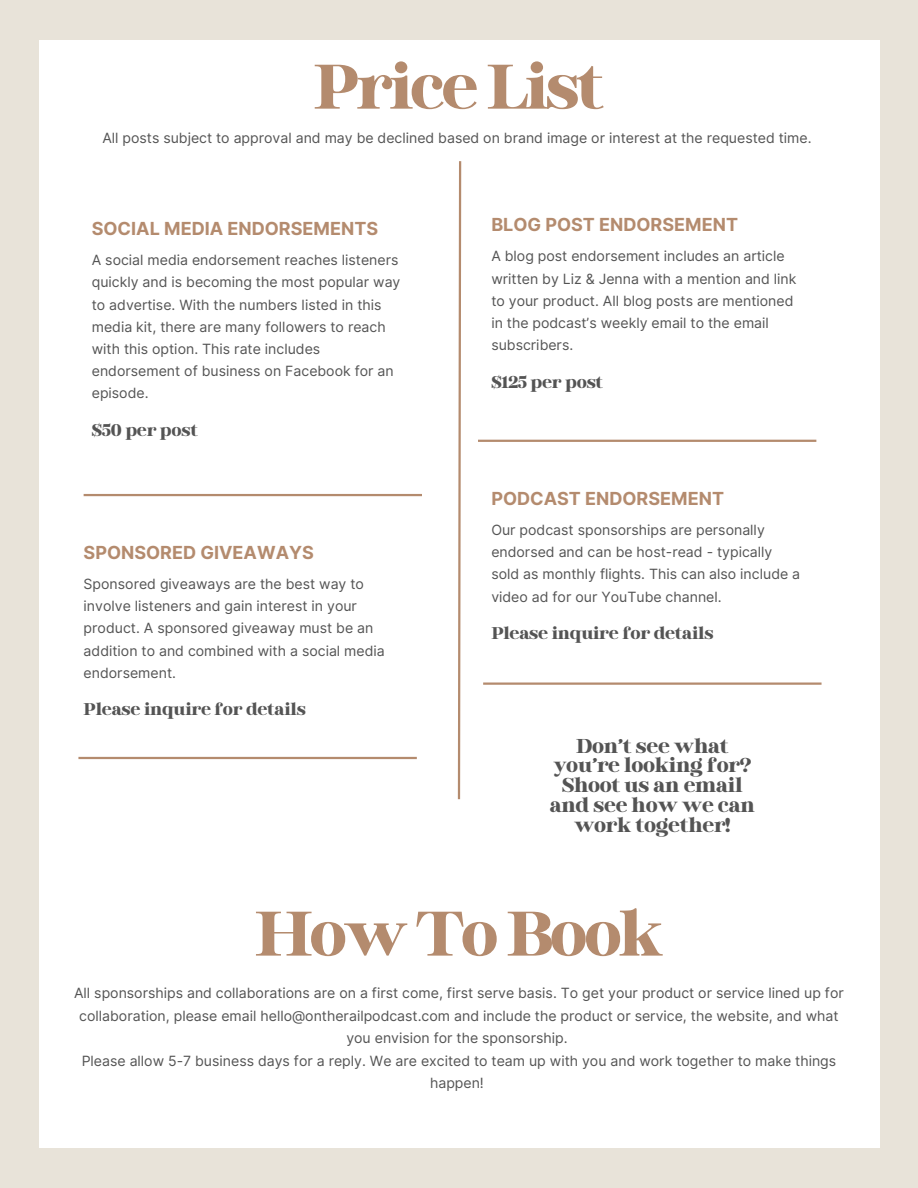
<style>
.page{position:relative;width:918px;height:1188px;background:#e8e3d9}
.page>*{position:absolute;margin:0;border:0;box-sizing:border-box;transform-origin:0 0}
.t1{font:700 77.55px "Binggo Wood Display";letter-spacing:-.04em;color:#b48b6e}
.t2{font:700 24.75px/20px "Binggo Wood Display";letter-spacing:-.01em;color:#545454;text-align:center}
.t3{font:700 21px "Binggo Wood Display";letter-spacing:-.01em;color:#545454}
.t4{font:700 18px "Inter";color:#b48b6e}
.t5{font:14.1px/22.2px "Inter";color:#545454}
</style>
<div class="page">
<div style="left:39px;top:41px;width:840px;height:1106px;background:#fff"></div>
<svg style="left:457px;top:161px;width:5px;height:639px"></svg>
<hr style="left:84px;top:494px;width:338px;height:2px;background:#b48b6e">
<hr style="left:478px;top:440px;width:338px;height:2px;background:#b48b6e">
<hr style="left:483px;top:683px;width:339px;height:2px;background:#b48b6e">
<hr style="left:78px;top:757px;width:339px;height:2px;background:#b48b6e">
<p class="t1" style="left:314px;top:48px;width:292px">PriceList</p>
<h3 class="t5" style="left:102px;top:126px;width:711px">All posts subject to approval and may be declined based on brand image or interest at the requested time.</h3>
<p class="t4" style="left:92px;top:217px;width:288px">SOCIAL MEDIA ENDORSEMENTS</p>
<p class="t5" style="left:92px;top:249px;width:310px">A social media endorsement reaches listeners quickly and is becoming the most popular way to advertise. With the numbers listed in this media kit, there are many followers to reach with this option. This rate includes endorsement of business on Facebook for an episode.</p>
<h4 class="t3" style="left:92px;top:419px;width:108px">$50 per post</h4>
<h3 class="t4" style="left:84px;top:541px;width:232px">SPONSORED GIVEAWAYS</h3>
<p class="t5" style="left:84px;top:573px;width:303px">Sponsored giveaways are the best way to involve listeners and gain interest in your product. A sponsored giveaway must be an addition to and combined with a social media endorsement.</p>
<h4 class="t3" style="left:84px;top:699px;width:224px">Please inquire for details</h4>
<h1 class="t4" style="left:491px;top:214px;width:248px">BLOG POST ENDORSEMENT</h1>
<h2 class="t5" style="left:491px;top:245px;width:307px">A blog post endorsement includes an article written by Liz &amp; Jenna with a mention and link to your product. All blog posts are mentioned in the podcast’s weekly email to the email subscribers.</h2>
<h3 class="t3" style="left:491px;top:371px;width:113px">$125 per post</h3>
<h4 class="t4" style="left:491px;top:487px;width:234px">PODCAST ENDORSEMENT</h4>
<p class="t5" style="left:491px;top:519px;width:310px">Our podcast sponsorships are personally endorsed and can be host-read - typically sold as monthly flights. This can also include a video ad for our YouTube channel.</p>
<p class="t3" style="left:491px;top:623px;width:224px">Please inquire for details</p>
<h4 class="t2" style="left:550px;top:735px;width:206px">Don’t see what you’re looking for?<br>Shoot us an email and see how we can work together!</h4>
<h3 class="t1" style="left:255px;top:895px;width:409px">HowToBook</h3>
<h1 class="t5" style="left:74px;top:982px;width:771px;text-align:center">All sponsorships and collaborations are on a first come, first serve basis. To get your product or service lined up for collaboration, please email hello@ontherailpodcast.com and include the product or service, the website, and what you envision for the sponsorship.</h1>
<p class="t5" style="left:82px;top:1049px;width:756px;text-align:center">Please allow 5-7 business days for a reply. We are excited to team up with you and work together to make things happen!</p>
</div>
